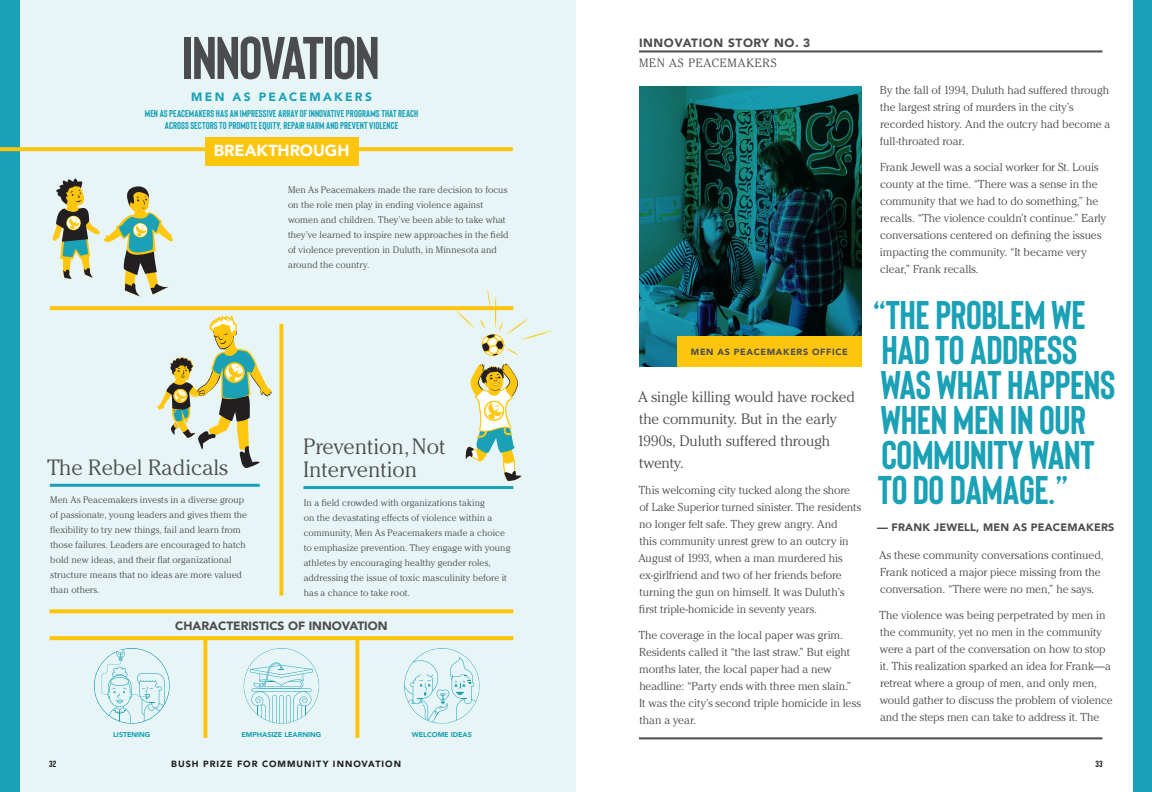
<style>
.page{position:relative;width:1152px;height:792px;background:#fff}
.page>*{position:absolute;margin:0;border:0;box-sizing:border-box;transform-origin:0 0}
.t1{font:700 60px "Bison";letter-spacing:-.025em;color:#4b4c4d}
.Quotes_Style_MAP{font:700 40px/35px "Bison";letter-spacing:-.01em;color:#1aa1b6}
.Cheltenham_Subhead_R{font:300 22px/23px "Cheltenham Std";color:#4b4c4d}
.t2{font:900 16px "Avenir";color:#fff}
.Intro_Style{font:300 15px/22px "Cheltenham Std";letter-spacing:-.01em;color:#4b4c4d}
.Subhead_Gray_Left{font:900 12px "Avenir";color:#4b4c4d}
.Subhead_Gray_Left-2{font:900 12px "Avenir";letter-spacing:.05em;color:#4b4c4d}
.Breathrough_Winner_N{font:900 12px "Avenir";letter-spacing:.19em;color:#1aa1b6}
.t3{font:300 12px "Cheltenham Std";letter-spacing:.07em;color:#4b4c4d}
.Body_Copy{font:300 11.5px/17px "Cheltenham Std";letter-spacing:-.01em;color:#4b4c4d}
.Quote_Credits{font:900 10.8px "Avenir";letter-spacing:.02em;color:#4b4c4d}
.Breakthrough_Intro_M{font:700 10px/12px "Bison";letter-spacing:.01em;color:#1aa1b6;text-align:center}
.Breakthrough_Intro_B{font:300 9.5px/15px "Cheltenham Std";letter-spacing:.005em;color:#4b4c4d}
.t4{font:900 9px "Avenir";letter-spacing:.11em;color:#231f20}
.Photo_Captians_Emerg{font:900 9px "Avenir";letter-spacing:.07em;color:#4b4c4d}
.t5{font:700 9px "Bison";color:#231f20}
.Icon_Lables_Blue{font:900 7px "Avenir";color:#1aa1b6}
</style>
<div class="page">
<div style="left:0;top:0;width:576px;height:792px;background:#e8f5f7"></div>
<div style="left:0;top:0;width:19px;height:792px;background:#1aa1b6"></div>
<div style="left:1133px;top:0;width:19px;height:792px;background:#1aa1b6"></div>
<svg style="left:0;top:147px;width:513px;height:4px"></svg>
<svg style="left:94px;top:648px;width:76px;height:76px"></svg>
<svg style="left:244px;top:648px;width:75px;height:76px"></svg>
<svg style="left:404px;top:648px;width:76px;height:76px"></svg>
<svg style="left:50px;top:609px;width:463px;height:4px;background:#fcc820"></svg>
<svg style="left:50px;top:636px;width:463px;height:4px;background:#fcc615"></svg>
<svg style="left:203px;top:638px;width:4px;height:100px"></svg>
<svg style="left:355px;top:638px;width:4px;height:100px"></svg>
<div style="left:205px;top:137px;width:153px;height:29px;background:#fec50d"></div>
<hr style="left:50px;top:484px;width:210px;height:3px;background:#1aa1b6">
<hr style="left:303px;top:486px;width:210px;height:3px;background:#1aa1b6">
<svg style="left:279px;top:324px;width:4px;height:272px"></svg>
<svg style="left:50px;top:306px;width:406px;height:4px;background:#fdc615"></svg>
<svg style="left:53px;top:179px;width:120px;height:118px"></svg>
<svg style="left:456px;top:289px;width:96px;height:192px"></svg>
<svg style="left:157px;top:315px;width:115px;height:153px"></svg>
<svg style="left:639px;top:86px;width:223px;height:281px;background:#0d4b4e"></svg>
<div style="left:677px;top:337px;width:185px;height:30px;background:#fec50d"></div>
<hr style="left:639px;top:737px;width:463px;height:2px;background:#4b4c4d">
<hr style="left:639px;top:50px;width:463px;height:2px;background:#4b4c4d">
<h1 class="t1" style="left:182px;top:20px;width:199px">INNOVATION</h1>
<p class="Breathrough_Winner_N" style="left:191px;top:86px;width:182px">MEN AS PEACEMAKERS</p>
<p class="Breakthrough_Intro_M" style="left:145px;top:107px;width:275px">MEN AS PEACEMAKERS HAS AN IMPRESSIVE ARRAY OF INNOVATIVE PROGRAMS THAT REACH<br>ACROSS SECTORS TO PROMOTE EQUITY, REPAIR HARM AND PREVENT VIOLENCE</p>
<p class="t2" style="left:214px;top:137px;width:137px">BREAKTHROUGH</p>
<p class="Breakthrough_Intro_B" style="left:288px;top:182px;width:222px">Men As Peacemakers made the rare decision to focus on the role men play in ending violence against women and children. They’ve been able to take what they’ve learned to inspire new approaches in the field of violence prevention in Duluth, in Minnesota and around the country.</p>
<p class="Cheltenham_Subhead_R" style="left:48px;top:456px;width:182px">The Rebel Radicals</p>
<p class="Breakthrough_Intro_B" style="left:50px;top:492px;width:198px">Men As Peacemakers invests in a diverse group of passionate, young leaders and gives them the flexibility to try new things, fail and learn from those failures. Leaders are encouraged to hatch bold new ideas, and their flat organizational structure means that no ideas are more valued than others.</p>
<p class="Cheltenham_Subhead_R" style="left:303px;top:435px;width:144px">Prevention, Not<br>Intervention</p>
<p class="Breakthrough_Intro_B" style="left:304px;top:495px;width:208px">In a field crowded with organizations taking<br>on the devastating effects of violence within a community, Men As Peacemakers made a choice to emphasize prevention. They engage with young athletes by encouraging healthy gender roles, addressing the issue of toxic masculinity before it has a chance to take root.</p>
<p class="Subhead_Gray_Left" style="left:175px;top:615px;width:214px">CHARACTERISTICS OF INNOVATION</p>
<p class="Icon_Lables_Blue" style="left:113px;top:729px;width:39px">LISTENING</p>
<p class="Icon_Lables_Blue" style="left:242px;top:729px;width:81px">EMPHASIZE LEARNING</p>
<p class="Icon_Lables_Blue" style="left:412px;top:729px;width:61px">WELCOME IDEAS</p>
<p class="Subhead_Gray_Left-2" style="left:639px;top:33px;width:173px">INNOVATION STORY NO. 3</p>
<p class="t3" style="left:639px;top:56px;width:139px">MEN AS PEACEMAKERS</p>
<p class="Photo_Captians_Emerg" style="left:691px;top:344px;width:159px">MEN AS PEACEMAKERS OFFICE</p>
<p class="Intro_Style" style="left:637px;top:386px;width:219px">A single killing would have rocked the community. But in the early<br>1990s, Duluth suffered through twenty.</p>
<p class="Body_Copy" style="left:638px;top:482px;width:224px">This welcoming city tucked along the shore of Lake Superior turned sinister. The residents no longer felt safe. They grew angry. And<br>this community unrest grew to an outcry in August of 1993, when a man murdered his ex-girlfriend and two of her friends before turning the gun on himself. It was Duluth’s first triple-homicide in seventy years.</p>
<p class="Body_Copy" style="left:639px;top:627px;width:224px">The coverage in the local paper was grim.<br>Residents called it “the last straw.” But eight months later, the local paper had a new headline: “Party ends with three men slain.”<br>It was the city’s second triple homicide in less than a year.</p>
<p class="Body_Copy" style="left:880px;top:82px;width:232px">By the fall of 1994, Duluth had suffered through the largest string of murders in the city’s recorded history. And the outcry had become a full-throated roar.</p>
<p class="Body_Copy" style="left:880px;top:159px;width:228px">Frank Jewell was a social worker for St. Louis county at the time. “There was a sense in the community that we had to do something,” he recalls. “The violence couldn’t continue.” Early conversations centered on defining the issues impacting the community. “It became very clear,” Frank recalls.</p>
<p class="Quotes_Style_MAP" style="left:873px;top:295px;width:244px">“THE PROBLEM WE<br>HAD TO ADDRESS<br>WAS WHAT HAPPENS<br>WHEN MEN IN OUR<br>COMMUNITY WANT<br>TO DO DAMAGE.”</p>
<p class="Quote_Credits" style="left:877px;top:518px;width:239px">— FRANK JEWELL, MEN AS PEACEMAKERS</p>
<p class="Body_Copy" style="left:879px;top:547px;width:226px">As these community conversations continued,<br>Frank noticed a major piece missing from the conversation. “There were no men,” he says.</p>
<p class="Body_Copy" style="left:880px;top:607px;width:234px">The violence was being perpetrated by men in the community, yet no men in the community were a part of the conversation on how to stop it. This realization sparked an idea for Frank—a retreat where a group of men, and only men, would gather to discuss the problem of violence and the steps men can take to address it. The</p>
<p class="t5" style="left:49px;top:758px;width:9px">32</p>
<p class="t4" style="left:171px;top:757px;width:231px">BUSH PRIZE FOR COMMUNITY INNOVATION</p>
<p class="t5" style="left:1096px;top:758px;width:8px">33</p>
</div>
